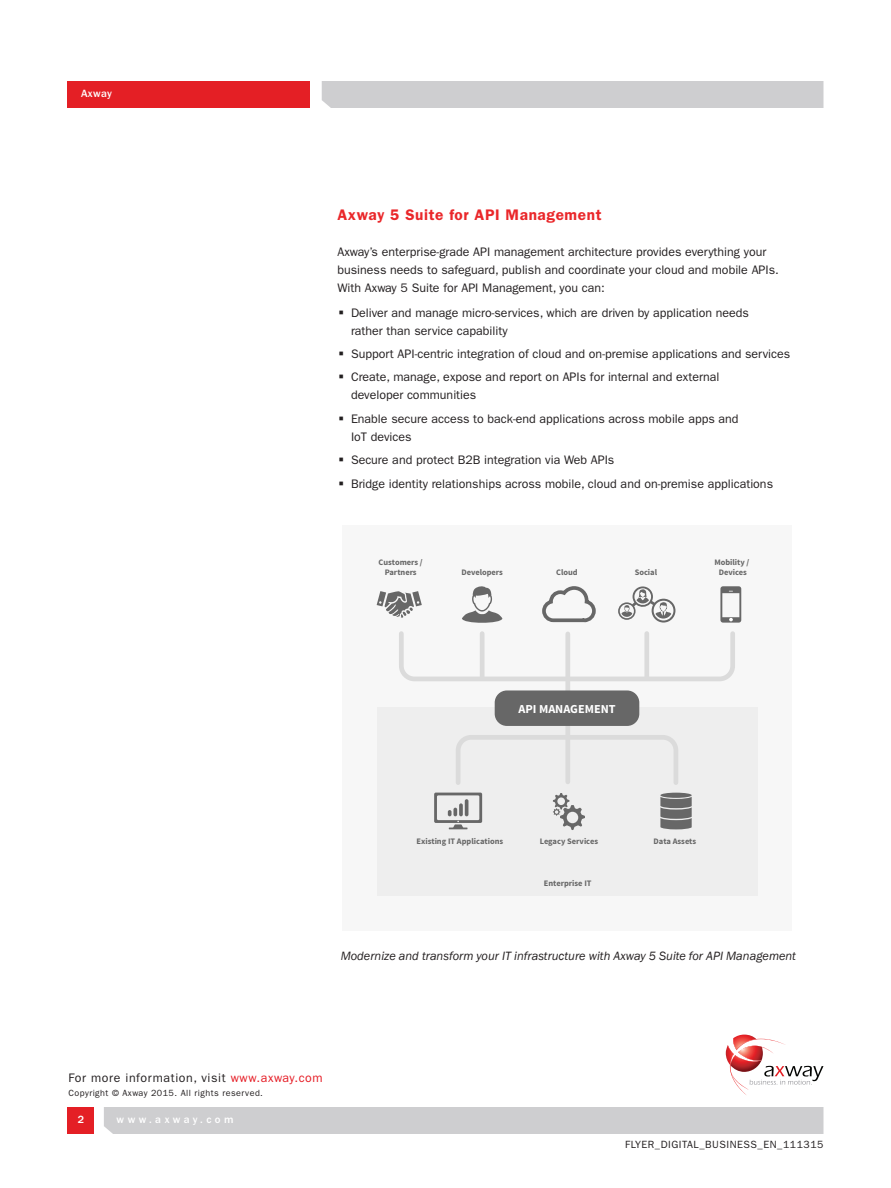
<style>
.page{position:relative;width:891px;height:1188px;background:#fff}
.page>*{position:absolute;margin:0;border:0;box-sizing:border-box;transform-origin:0 0}
.Subhead_117{font:600 15.3px "ITC Franklin Gothic Std";letter-spacing:.04em;color:#ea272a}
.body_copy{font:12.3px/18px "ITC Franklin Gothic Std";color:#231f20}
.body_copy-2{font:italic 12.3px "Franklin Gothic";color:#231f20}
.body_copy-3{font:12.3px "ITC Franklin Gothic Std";letter-spacing:.05em;color:#231f20}
.t1{font:700 12.15px "Source Sans Pro";color:#fff}
.t2{font:500 10.8px "ITC Franklin Gothic Std";letter-spacing:.31em;color:#fff}
.t3{font:10.5px "ITC Franklin Gothic Std";letter-spacing:.05em;color:#231f20}
.t4{font:9px "ITC Franklin Gothic Std";letter-spacing:.05em;color:#231f20}
.t5{font:700 8.4px/10.1px "Source Sans Pro";color:#676767;text-align:center}
.s1{color:#e51a23}
</style>
<div class="page">
<div style="left:68px;top:81px;width:242px;height:27px;background:#e41f25"></div>
<div style="left:322px;top:81px;width:502px;height:27px;background:#ceced0"></div>
<div style="left:104px;top:1107px;width:720px;height:27px;background:#ceced0"></div>
<div style="left:68px;top:1107px;width:26px;height:27px;background:#e41f25"></div>
<svg style="left:726px;top:1035px;width:98px;height:60px"></svg>
<div style="left:342px;top:525px;width:450px;height:405px;background:#f7f7f7"></div>
<div style="left:377px;top:707px;width:380px;height:189px;background:#eee"></div>
<div style="left:660px;top:793px;width:32px;height:5px;background:#676767;border-radius:50%"></div>
<svg style="left:660px;top:797px;width:32px;height:32px"></svg>
<svg style="left:553px;top:793px;width:32px;height:37px"></svg>
<svg style="left:434px;top:793px;width:48px;height:36px"></svg>
<div style="left:565px;top:634px;width:5px;height:148px;background:#dbdbdb"></div>
<svg style="left:377px;top:586px;width:364px;height:98px"></svg>
<svg style="left:456px;top:735px;width:222px;height:50px"></svg>
<div style="left:495px;top:690px;width:144px;height:36px;background:#676767;border-radius:12px"></div>
<p class="t2" style="left:81px;top:88px;width:32px">Axway</p>
<p class="Subhead_117" style="left:338px;top:205px;width:266px">Axway 5 Suite for API Management</p>
<p class="body_copy" style="left:338px;top:243px;width:443px">Axway’s enterprise-grade API management architecture provides everything your business needs to safeguard, publish and coordinate your cloud and mobile APIs.<br>With Axway 5 Suite for API Management, you can:</p>
<p class="body_copy" style="left:351px;top:303px;width:399px">Deliver and manage micro-services, which are driven by application needs rather than service capability</p>
<p class="body_copy" style="left:351px;top:345px;width:441px">Support API-centric integration of cloud and on-premise applications and services</p>
<p class="body_copy" style="left:351px;top:368px;width:370px">Create, manage, expose and report on APIs for internal and external developer communities</p>
<p class="body_copy" style="left:351px;top:410px;width:389px">Enable secure access to back-end applications across mobile apps and<br>IoT devices</p>
<p class="body_copy" style="left:351px;top:451px;width:265px">Secure and protect B2B integration via Web APIs</p>
<p class="body_copy" style="left:351px;top:474px;width:424px">Bridge identity relationships across mobile, cloud and on-premise applications</p>
<p class="t5" style="left:379px;top:557px;width:46px">Customers /<br>Partners</p>
<p class="t5" style="left:714px;top:557px;width:37px">Mobility /</p>
<p class="t5" style="left:556px;top:567px;width:23px">Cloud</p>
<p class="t5" style="left:635px;top:567px;width:24px">Social</p>
<p class="t5" style="left:719px;top:567px;width:30px">Devices</p>
<p class="t5" style="left:461px;top:567px;width:43px">Developers</p>
<p class="t1" style="left:518px;top:701px;width:99px">API MANAGEMENT</p>
<p class="t5" style="left:416px;top:836px;width:88px">Existing IT Applications</p>
<p class="t5" style="left:540px;top:836px;width:60px">Legacy Services</p>
<p class="t5" style="left:544px;top:879px;width:49px">Enterprise IT</p>
<p class="t5" style="left:654px;top:836px;width:44px">Data Assets</p>
<p class="body_copy-2" style="left:341px;top:949px;width:457px">Modernize and transform your IT infrastructure with Axway 5 Suite for API Management</p>
<p class="body_copy-3" style="left:69px;top:1070px;width:256px">For more information, visit <span class="s1">www.axway.com</span></p>
<p class="t4" style="left:69px;top:1088px;width:196px">Copyright © Axway 2015. All rights reserved.</p>
<p class="t2" style="left:78px;top:1114px;width:8px">2</p>
<p class="t2" style="left:117px;top:1114px;width:119px">www.axway.com</p>
<p class="t3" style="left:625px;top:1139px;width:200px">FLYER_DIGITAL_BUSINESS_EN_111315</p>
</div>
